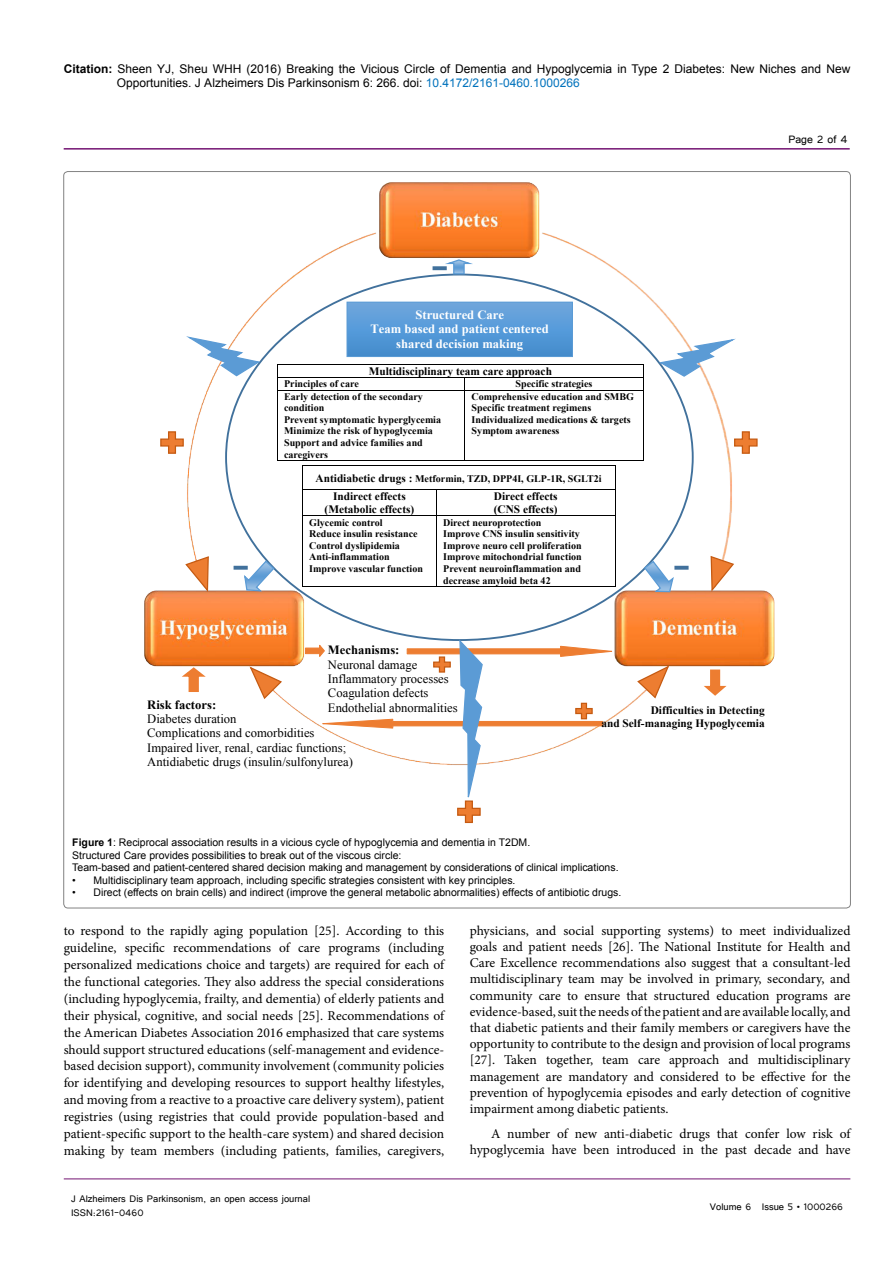
<style>
.page{position:relative;width:893px;height:1263px;background:#fff}
.page>*{position:absolute;margin:0;border:0;box-sizing:border-box;transform-origin:0 0}
.t1{font:13.5px/17px "Minion Pro";color:#000;text-align:justify}
.t2{font:13.5px "Tunga";color:#000}
.t3{font:12.6px/14.4px "Times New Roman";color:#000}
.t4{font:700 12.6px/14.5px "Times New Roman";color:#fff;text-align:center}
.t5{font:12px/14.4px "Arial";color:#000}
.t6{font:12px/14.4px "Tunga";color:#000}
.t7{font:700 11.4px/13px "Times New Roman";color:#000;text-align:center}
.t8{font:10.5px "Arial";color:#000}
.t9{font:700 10.05px/11.6px "Times New Roman";color:#000}
.s1{font-weight:700}
.s2{color:#0072bc}
.s3{font-size:11.4px}
</style>
<div class="page">
<hr style="left:64px;top:148px;width:786px;height:2px;background:#741472">
<hr style="left:64px;top:1179px;width:786px;height:1px;background:#741472">
<img style="left:144px;top:182px;width:631px;height:534px">
<hr style="left:278px;top:364px;width:365px;height:1px;background:#000">
<hr style="left:278px;top:377px;width:186px;height:1px;background:#000">
<hr style="left:465px;top:377px;width:178px;height:1px;background:#000">
<svg style="left:277px;top:364px;width:1px;height:26px"></svg>
<hr style="left:278px;top:390px;width:186px;height:1px;background:#000">
<svg style="left:464px;top:377px;width:1px;height:13px"></svg>
<hr style="left:465px;top:390px;width:178px;height:1px;background:#000">
<svg style="left:643px;top:364px;width:1px;height:26px"></svg>
<hr style="left:277px;top:390px;width:1px;height:70px;background:#000">
<hr style="left:278px;top:460px;width:186px;height:1px;background:#000">
<hr style="left:464px;top:390px;width:1px;height:70px;background:#000">
<hr style="left:465px;top:460px;width:178px;height:1px;background:#000">
<hr style="left:643px;top:390px;width:1px;height:70px;background:#000">
<svg style="left:248px;top:665px;width:35px;height:35px"></svg>
<svg style="left:160px;top:431px;width:24px;height:23px"></svg>
<svg style="left:733px;top:431px;width:25px;height:23px"></svg>
<hr style="left:303px;top:466px;width:312px;height:1px;background:#000">
<hr style="left:303px;top:489px;width:133px;height:1px;background:#000">
<hr style="left:437px;top:489px;width:178px;height:1px;background:#000">
<svg style="left:302px;top:466px;width:1px;height:50px"></svg>
<hr style="left:303px;top:516px;width:133px;height:1px;background:#000">
<svg style="left:436px;top:489px;width:1px;height:27px"></svg>
<hr style="left:437px;top:516px;width:178px;height:1px;background:#000">
<svg style="left:615px;top:466px;width:1px;height:50px"></svg>
<hr style="left:302px;top:516px;width:1px;height:70px;background:#000">
<hr style="left:303px;top:586px;width:133px;height:1px;background:#000">
<hr style="left:436px;top:516px;width:1px;height:70px;background:#000">
<hr style="left:437px;top:586px;width:178px;height:1px;background:#000">
<hr style="left:615px;top:516px;width:1px;height:70px;background:#000">
<svg style="left:657px;top:337px;width:82px;height:41px"></svg>
<svg style="left:183px;top:335px;width:79px;height:42px"></svg>
<div style="left:433px;top:266px;width:14px;height:4px;border:3px solid #41719c"></div>
<div style="left:234px;top:566px;width:14px;height:4px;border:3px solid #41719c"></div>
<div style="left:674px;top:566px;width:15px;height:4px;border:3px solid #41719c"></div>
<div style="left:347px;top:302px;width:225px;height:55px;background:linear-gradient(to bottom,#6fa8df,#418cce)"></div>
<div style="left:347px;top:302px;width:226px;height:55px;border:1px solid #5b9bd5"></div>
<svg style="left:703px;top:668px;width:29px;height:30px"></svg>
<svg style="left:182px;top:665px;width:29px;height:29px"></svg>
<svg style="left:434px;top:259px;width:43px;height:16px"></svg>
<svg style="left:235px;top:560px;width:40px;height:32px"></svg>
<svg style="left:643px;top:560px;width:44px;height:33px"></svg>
<svg style="left:304px;top:639px;width:317px;height:185px"></svg>
<svg style="left:636px;top:664px;width:34px;height:35px"></svg>
<svg style="left:184px;top:555px;width:26px;height:39px"></svg>
<svg style="left:710px;top:555px;width:25px;height:38px"></svg>
<p class="t5" style="left:117px;top:61px;width:735px;text-indent:-53px"><span class="s1">Citation:</span> Sheen YJ, Sheu WHH (2016) Breaking the Vicious Circle of Dementia and Hypoglycemia in Type 2 Diabetes: New Niches and New<br>Opportunities. J Alzheimers Dis Parkinsonism 6: 266. doi: <span class="s2">10.4172/2161-0460.1000266</span></p>
<p class="t2" style="left:788px;top:131px;width:61px">Page 2 of 4</p>
<p class="t4" style="left:370px;top:307px;width:180px">Structured Care<br>Team based and patient centered shared decision making</p>
<p class="t7" style="left:369px;top:364px;width:185px">Multidisciplinary team care approach</p>
<p class="t9" style="left:284px;top:378px;width:76px">Principles of care</p>
<p class="t9" style="left:516px;top:378px;width:78px">Specific strategies</p>
<p class="t9" style="left:284px;top:390px;width:159px">Early detection of the secondary condition<br>Prevent symptomatic hyperglycemia<br>Minimize the risk of hypoglycemia<br>Support and advice families and caregivers</p>
<p class="t9" style="left:472px;top:390px;width:164px">Comprehensive education and SMBG<br>Specific treatment regimens<br>Individualized medications &amp; targets<br>Symptom awareness</p>
<p class="t9" style="left:316px;top:472px;width:287px"><span class="s3">Antidiabetic drugs :</span> Metformin, TZD, DPP4I, GLP-1R, SGLT2i</p>
<p class="t7" style="left:325px;top:489px;width:91px">Indirect effects (Metabolic effects)</p>
<p class="t7" style="left:494px;top:489px;width:65px;text-align:left">Direct effects (CNS effects)</p>
<p class="t9" style="left:309px;top:516px;width:115px">Glycemic control<br>Reduce insulin resistance<br>Control dyslipidemia<br>Anti-inflammation<br>Improve vascular function</p>
<p class="t9" style="left:443px;top:516px;width:140px">Direct neuroprotection<br>Improve CNS insulin sensitivity<br>Improve neuro cell proliferation<br>Improve mitochondrial function<br>Prevent neuroinflammation and decrease amyloid beta 42</p>
<p class="t3" style="left:328px;top:642px;width:131px"><span class="s1">Mechanisms:<br></span>Neuronal damage<br>Inflammatory processes<br>Coagulation defects<br>Endothelial abnormalities</p>
<p class="t3" style="left:147px;top:697px;width:207px"><span class="s1">Risk factors:<br></span>Diabetes duration<br>Complications and comorbidities<br>Impaired liver, renal, cardiac functions;<br>Antidiabetic drugs (insulin/sulfonylurea)</p>
<p class="t7" style="left:601px;top:703px;width:165px;text-align:right">Difficulties in Detecting<br>and Self-managing Hypoglycemia</p>
<p class="t8" style="left:72px;top:835px;width:459px"><span class="s1">Figure 1</span>: Reciprocal association results in a vicious cycle of hypoglycemia and dementia in T2DM.</p>
<p class="t8" style="left:72px;top:848px;width:331px">Structured Care provides possibilities to break out of the viscous circle:</p>
<p class="t8" style="left:72px;top:861px;width:548px">Team-based and patient-centered shared decision making and management by considerations of clinical implications.</p>
<p class="t8" style="left:72px;top:873px;width:445px">• Multidisciplinary team approach, including specific strategies consistent with key principles.</p>
<p class="t8" style="left:72px;top:886px;width:551px">• Direct (effects on brain cells) and indirect (improve the general metabolic abnormalities) effects of antibiotic drugs.</p>
<p class="t1" style="left:64px;top:922px;width:382px">to respond to the rapidly aging population [25]. According to this guideline, specific recommendations of care programs (including personalized medications choice and targets) are required for each of the functional categories. They also address the special considerations (including hypoglycemia, frailty, and dementia) of elderly patients and their physical, cognitive, and social needs [25]. Recommendations of the American Diabetes Association 2016 emphasized that care systems should support structured educations (self-management and evidence&shy;based decision support), community involvement (community policies for identifying and developing resources to support healthy lifestyles, and moving from a reactive to a proactive care delivery system), patient registries (using registries that could provide population-based and patient-specific support to the health-care system) and shared decision making by team members (including patients, families, caregivers,</p>
<p class="t1" style="left:470px;top:922px;width:382px;line-height:16.2px">physicians, and social supporting systems) to meet individualized goals and patient needs [26]. The National Institute for Health and Care Excellence recommendations also suggest that a consultant-led multidisciplinary team may be involved in primary, secondary, and community care to ensure that structured education programs are evidence-based, suit the needs of the patient and are available locally, and that diabetic patients and their family members or caregivers have the opportunity to contribute to the design and provision of local programs [27]. Taken together, team care approach and multidisciplinary management are mandatory and considered to be effective for the prevention of hypoglycemia episodes and early detection of cognitive impairment among diabetic patients.</p>
<p class="t1" style="left:470px;top:1125px;width:382px;line-height:16.2px;text-align:right">A number of new anti-diabetic drugs that confer low risk of hypoglycemia have been introduced in the past decade and have</p>
<p class="t6" style="left:71px;top:1190px;width:241px">J Alzheimers Dis Parkinsonism, an open access journal<br>ISSN:2161-0460</p>
<p class="t6" style="left:710px;top:1199px;width:134px">Volume 6 Issue 5 • 1000266</p>
</div>
